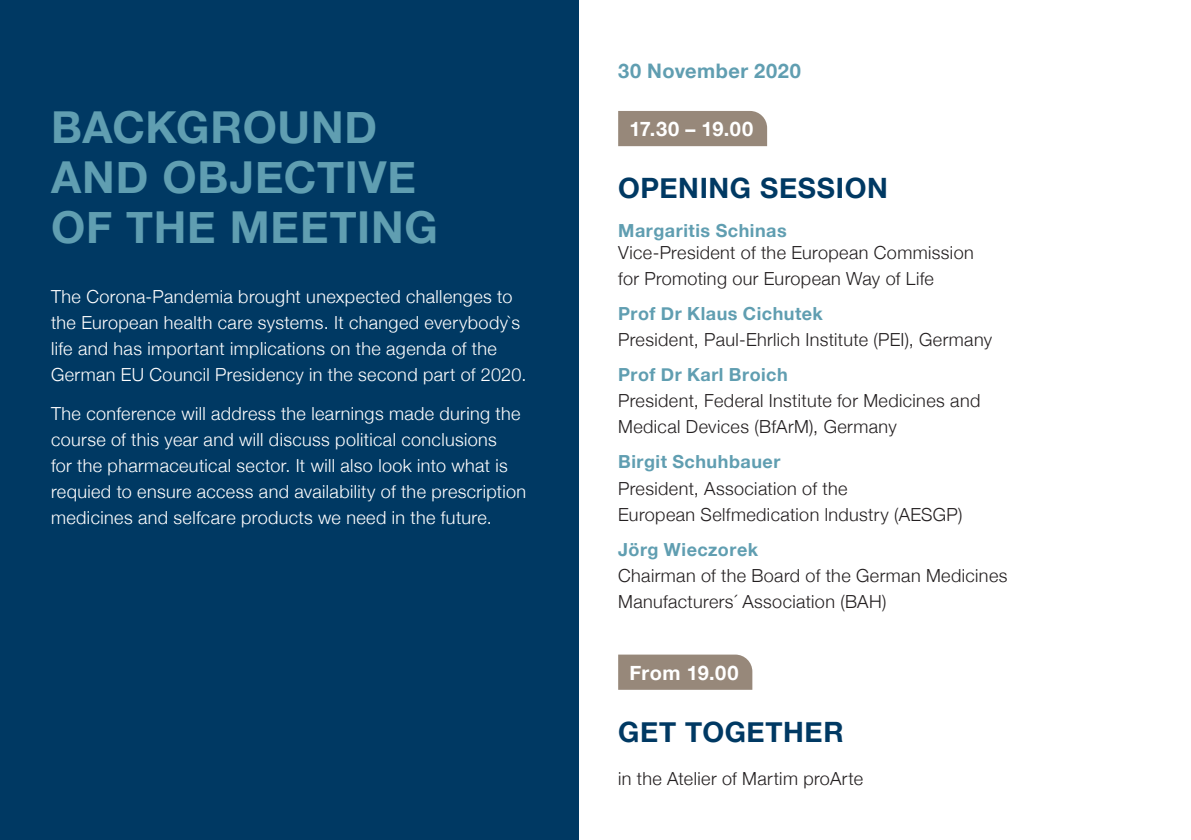
<style>
.page{position:relative;width:1191px;height:840px;background:#fff}
.page>*{position:absolute;margin:0;border:0;box-sizing:border-box;transform-origin:0 0}
.t1{font:700 44px/50px "Helvetica Neue";letter-spacing:.02em;color:#609eb1}
.t2{font:700 28px "Helvetica Neue";letter-spacing:.025em;color:#003963}
.t3{font:700 20px "Helvetica Neue";letter-spacing:.025em;color:#fff}
.t4{font:700 20px "Helvetica Neue";letter-spacing:.025em;color:#609eb1}
.t5{font:300 18px/26px "Helvetica Neue";letter-spacing:.02em;color:#fff}
.t6{font:300 18px/26px "Helvetica Neue";letter-spacing:.02em;color:#231f20}
.t7{font:700 18px "Helvetica Neue";letter-spacing:.03em;color:#609eb1}
</style>
<div class="page">
<div style="left:0;top:0;width:578px;height:839px;background:#003963"></div>
<div style="left:618px;top:111px;width:149px;height:35px;background:#97887a"></div>
<div style="left:618px;top:654px;width:134px;height:35px;background:#97887a"></div>
<h1 class="t1" style="left:51px;top:103px;width:388px">BACKGROUND<br>AND OBJECTIVE<br>OF THE MEETING</h1>
<p class="t5" style="left:51px;top:282px;width:477px">The Corona-Pandemia brought unexpected challenges to the European health care systems. It changed everybody`s life and has important implications on the agenda of the German EU Council Presidency in the second part of 2020.</p>
<p class="t5" style="left:51px;top:399px;width:477px">The conference will address the learnings made during the course of this year and will discuss political conclusions<br>for the pharmaceutical sector. It will also look into what is requied to ensure access and availability of the prescription medicines and selfcare products we need in the future.</p>
<p class="t4" style="left:618px;top:55px;width:184px">30 November 2020</p>
<p class="t3" style="left:629px;top:113px;width:125px">17.30 – 19.00</p>
<h2 class="t2" style="left:618px;top:166px;width:271px">OPENING SESSION</h2>
<p class="t7" style="left:618px;top:216px;width:170px">Margaritis Schinas</p>
<p class="t6" style="left:618px;top:238px;width:357px">Vice-President of the European Commission for Promoting our European Way of Life</p>
<p class="t7" style="left:618px;top:299px;width:206px">Prof Dr Klaus Cichutek</p>
<p class="t6" style="left:618px;top:325px;width:375px">President, Paul-Ehrlich Institute (PEI), Germany</p>
<p class="t7" style="left:618px;top:360px;width:171px">Prof Dr Karl Broich</p>
<p class="t6" style="left:618px;top:386px;width:364px">President, Federal Institute for Medicines and<br>Medical Devices (BfArM), Germany</p>
<p class="t7" style="left:618px;top:447px;width:164px">Birgit Schuhbauer</p>
<p class="t6" style="left:618px;top:473px;width:346px">President, Association of the<br>European Selfmedication lndustry (AESGP)</p>
<p class="t7" style="left:618px;top:534px;width:141px">Jörg Wieczorek</p>
<p class="t6" style="left:618px;top:560px;width:391px">Chairman of the Board of the German Medicines<br>Manufacturers´ Association (BAH)</p>
<p class="t3" style="left:629px;top:656px;width:110px">From 19.00</p>
<h2 class="t2" style="left:618px;top:709px;width:227px">GET TOGETHER</h2>
<p class="t6" style="left:618px;top:763px;width:246px">in the Atelier of Martim proArte</p>
</div>
